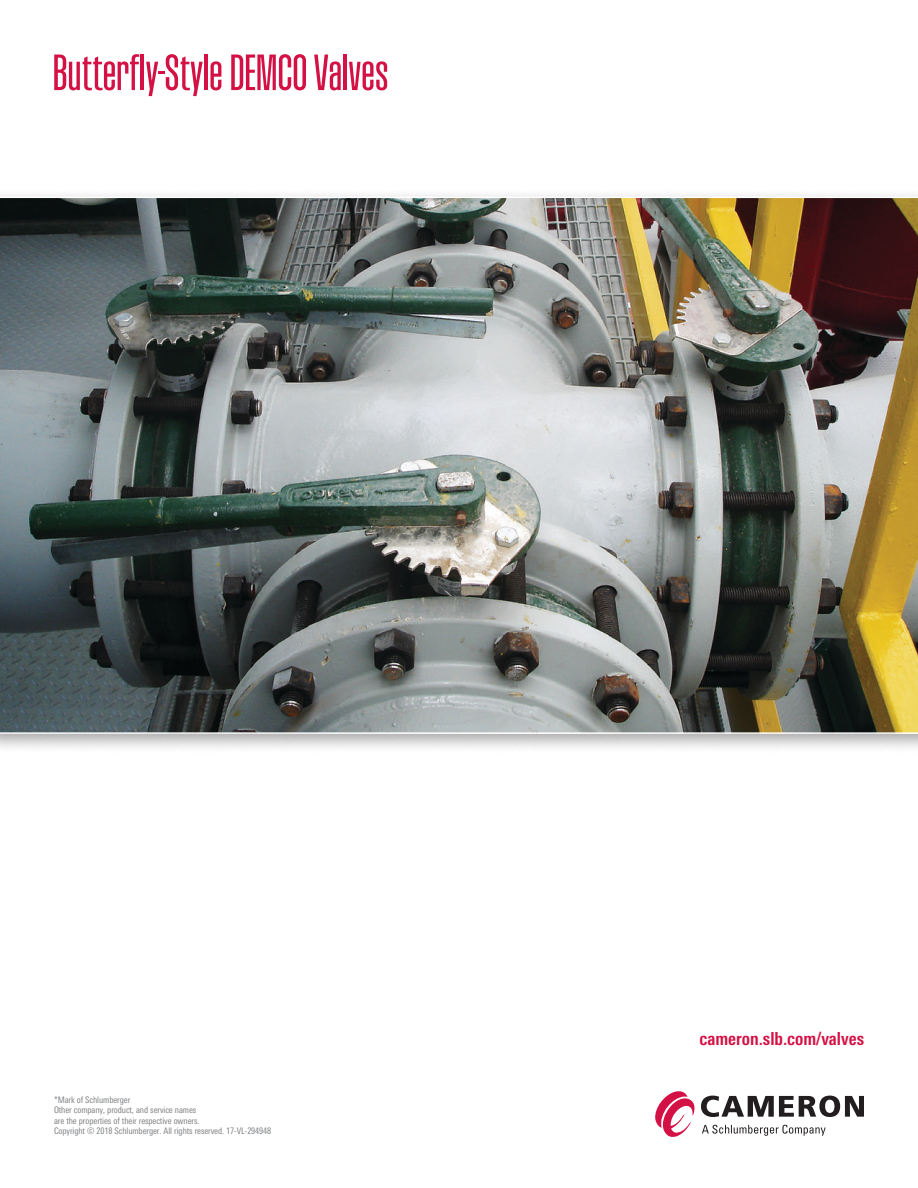
<style>
.page{position:relative;width:918px;height:1188px;background:#fff}
.page>*{position:absolute;margin:0;border:0;box-sizing:border-box;transform-origin:0 0}
.Branding__Back_Cover{font:300 49.95px "Schlumberger Con";letter-spacing:-.035em;color:#d41145}
.URL{font:700 condensed 18px "Univers Next Pro";color:#d41145}
.Boilerplate__docket{font:condensed 9px/10.5px "Univers Next Pro";letter-spacing:-.01em;color:#808285}
</style>
<div class="page">
<div style="left:0;top:188px;width:918px;height:567px;background:#231f20;opacity:.4"></div>
<img style="left:0;top:198px;width:918px;height:534px">
<svg style="left:655px;top:1091px;width:209px;height:46px"></svg>
<hr style="left:0;top:197px;width:918px;height:1px;background:#fff">
<hr style="left:0;top:732px;width:918px;height:2px;background:#fff">
<p class="Branding__Back_Cover" style="left:53px;top:48px;width:339px">Butterfly-Style DEMCO Valves</p>
<p class="Boilerplate__docket" style="left:54px;top:1094px;width:78px">*Mark of Schlumberger</p>
<p class="Boilerplate__docket" style="left:54px;top:1105px;width:146px">Other company, product, and service names are the properties of their respective owners.</p>
<p class="Boilerplate__docket" style="left:54px;top:1126px;width:219px">Copyright © 2018 Schlumberger. All rights reserved. 17-VL-294948</p>
<p class="URL" style="left:700px;top:1028px;width:166px">cameron.slb.com/valves</p>
</div>
